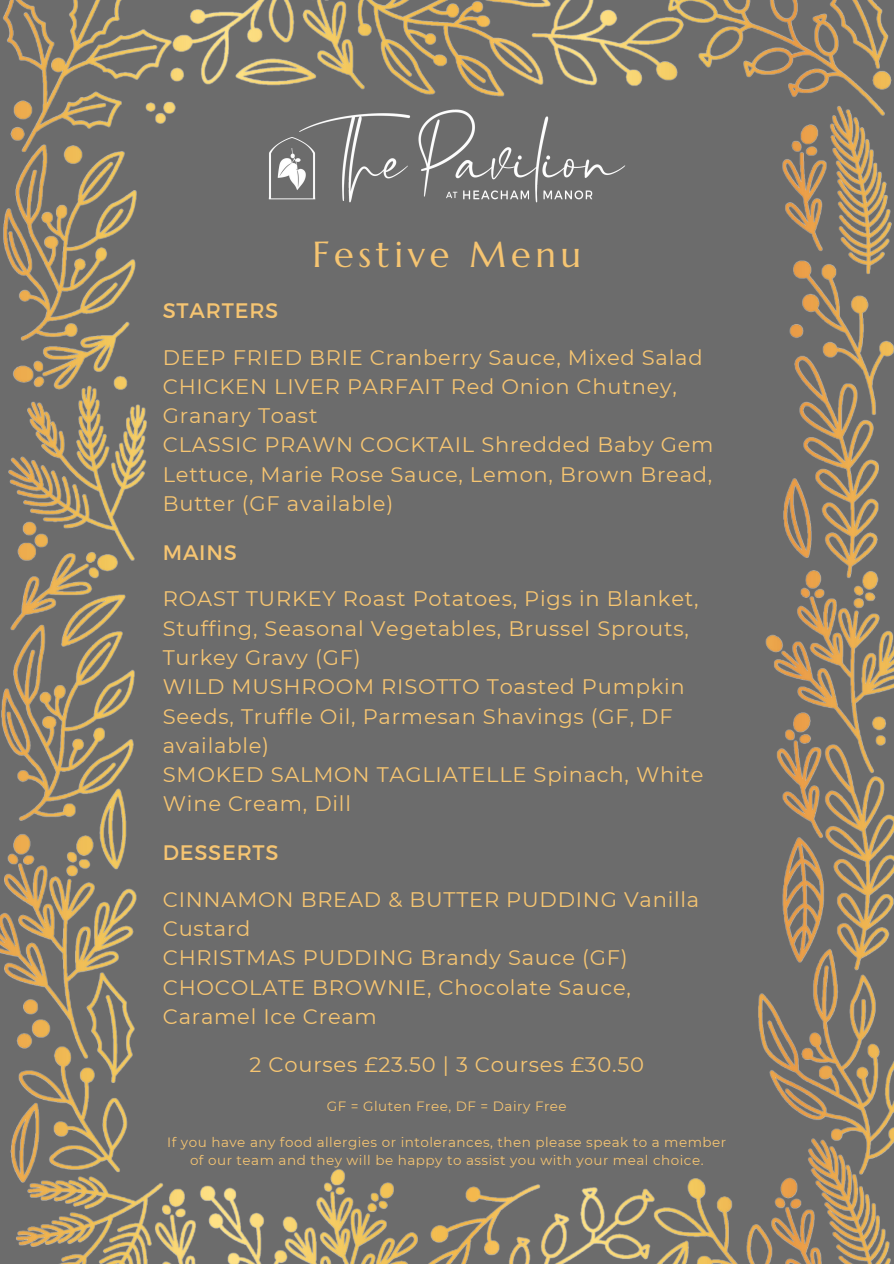
<style>
.page{position:relative;width:894px;height:1264px;background:#fff}
.page>*{position:absolute;margin:0;border:0;box-sizing:border-box;transform-origin:0 0}
.t1{font:36.15px "Marcellus";letter-spacing:.13em;color:#f6c572}
.t2{font:21px/29.2px "Montserrat";letter-spacing:.035em;color:#f6c572}
.t3{font:13.5px/18px "Montserrat";letter-spacing:.035em;color:#f6c572;text-align:center}
</style>
<div class="page">
<img style="left:0;top:0;width:893px;height:1263px">
<img style="left:239px;top:37px;width:415px;height:238px">
<p class="t2" style="left:163px;top:294px;width:117px">STARTERS</p>
<p class="t1" style="left:312px;top:232px;width:270px">Festive Menu</p>
<p class="t2" style="left:163px;top:342px;width:541px">DEEP FRIED BRIE Cranberry Sauce, Mixed Salad</p>
<p class="t2" style="left:163px;top:371px;width:515px">CHICKEN LIVER PARFAIT Red Onion Chutney,<br>Granary Toast</p>
<p class="t2" style="left:163px;top:430px;width:552px;text-align:justify">CLASSIC PRAWN COCKTAIL Shredded Baby Gem Lettuce, Marie Rose Sauce, Lemon, Brown Bread, Butter (GF available)</p>
<p class="t2" style="left:163px;top:536px;width:76px">MAINS</p>
<p class="t2" style="left:163px;top:584px;width:537px">ROAST TURKEY Roast Potatoes, Pigs in Blanket,<br>Stuffing, Seasonal Vegetables, Brussel Sprouts,<br>Turkey Gravy (GF)</p>
<p class="t2" style="left:163px;top:672px;width:523px">WILD MUSHROOM RISOTTO Toasted Pumpkin<br>Seeds, Truffle Oil, Parmesan Shavings (GF, DF available)</p>
<p class="t2" style="left:163px;top:760px;width:542px">SMOKED SALMON TAGLIATELLE Spinach, White<br>Wine Cream, Dill</p>
<p class="t2" style="left:163px;top:836px;width:117px">DESSERTS</p>
<p class="t2" style="left:163px;top:884px;width:538px">CINNAMON BREAD &amp; BUTTER PUDDING Vanilla<br>Custard</p>
<p class="t2" style="left:163px;top:943px;width:466px">CHRISTMAS PUDDING Brandy Sauce (GF)</p>
<p class="t2" style="left:163px;top:972px;width:469px">CHOCOLATE BROWNIE, Chocolate Sauce,<br>Caramel Ice Cream</p>
<p class="t2" style="left:249px;top:1049px;width:396px">2 Courses £23.50 | 3 Courses £30.50</p>
<p class="t3" style="left:327px;top:1097px;width:241px">GF = Gluten Free, DF = Dairy Free</p>
<p class="t3" style="left:167px;top:1133px;width:560px">If you have any food allergies or intolerances, then please speak to a member of our team and they will be happy to assist you with your meal choice.</p>
</div>
